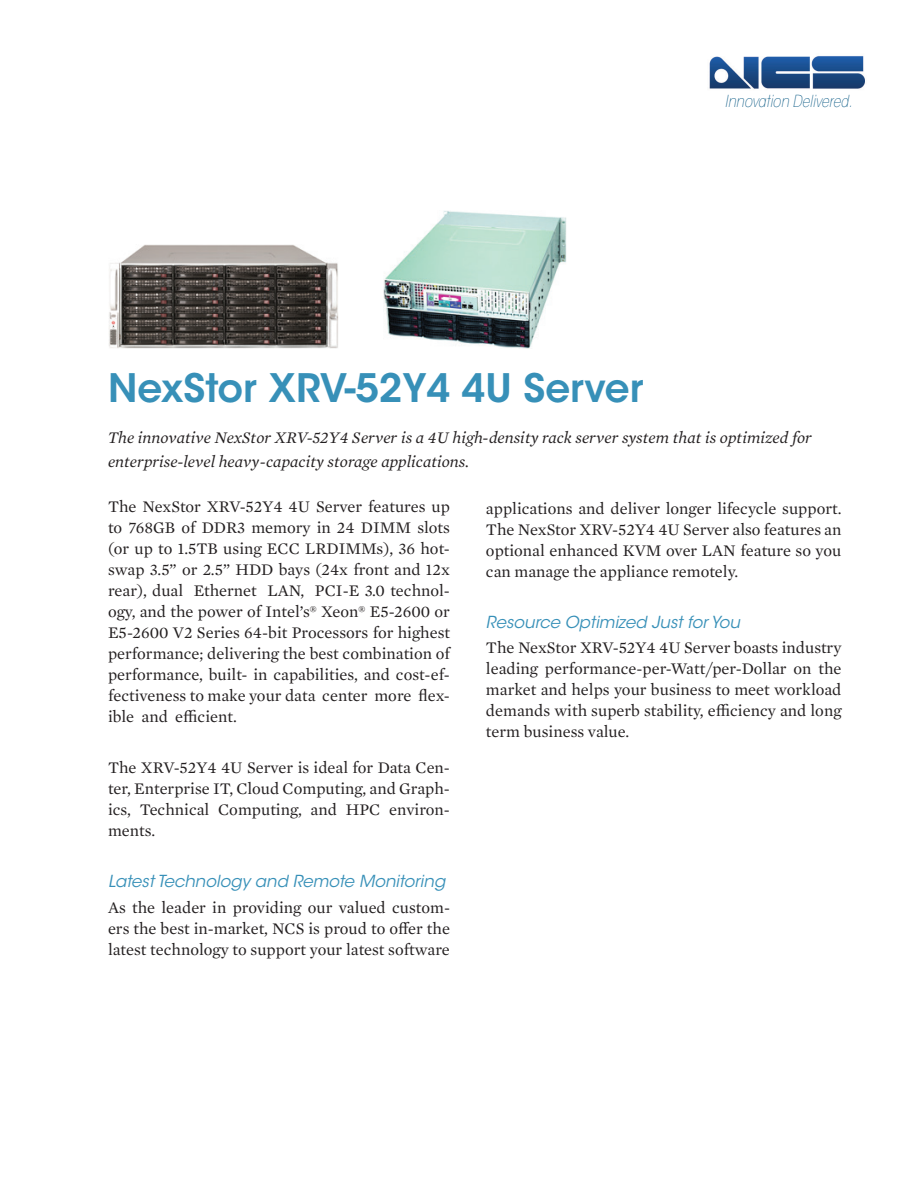
<style>
.page{position:relative;width:918px;height:1188px;background:#fff}
.page>*{position:absolute;margin:0;border:0;box-sizing:border-box;transform-origin:0 0}
.t1{font:600 39px "ITC Avant Garde Std";color:#3790b8}
.t2{font:16.5px/21px "Mercury Text G1";color:#231f20;text-align:justify}
.t3{font:italic 16.5px/24px "Mercury Text G1";color:#231f20}
.t4{font:italic 16.5px "ITC Avant Garde Std";color:#3790b8}
.t5{font:italic 200 condensed 16.5px "ITC Avant Garde Std";color:#005480}
</style>
<div class="page">
<img style="left:709px;top:56px;width:156px;height:33px">
<img style="left:383px;top:211px;width:183px;height:137px">
<img style="left:109px;top:245px;width:229px;height:103px">
<p class="t5" style="left:725px;top:91px;width:129px">Innovation Delivered.</p>
<h1 class="t1" style="left:108px;top:363px;width:537px">NexStor XRV-52Y4 4U Server</h1>
<p class="t3" style="left:108px;top:425px;width:706px">The innovative NexStor XRV-52Y4 Server is a 4U high-density rack server system that is optimized for enterprise-level heavy-capacity storage applications.</p>
<p class="t2" style="left:108px;top:495px;width:344px">The NexStor XRV-52Y4 4U Server features up to 768GB of DDR3 memory in 24 DIMM slots (or up to 1.5TB using ECC LRDIMMs), 36 hot&shy;swap 3.5” or 2.5” HDD bays (24x front and 12x rear), dual Ethernet LAN, PCI-E 3.0 technol&shy;ogy, and the power of Intel’s® Xeon® E5-2600 or E5-2600 V2 Series 64-bit Processors for highest performance; delivering the best combination of performance, built- in capabilities, and cost-ef&shy;fectiveness to make your data center more flex&shy;ible and efficient.</p>
<p class="t2" style="left:108px;top:756px;width:344px">The XRV-52Y4 4U Server is ideal for Data Cen&shy;ter, Enterprise IT, Cloud Computing, and Graph&shy;ics, Technical Computing, and HPC environ&shy;ments.</p>
<p class="t4" style="left:108px;top:871px;width:339px">Latest Technology and Remote Monitoring</p>
<p class="t2" style="left:108px;top:896px;width:344px">As the leader in providing our valued custom&shy;ers the best in-market, NCS is proud to offer the latest technology to support your latest software</p>
<p class="t2" style="left:486px;top:497px;width:357px">applications and deliver longer lifecycle support.<br>The NexStor XRV-52Y4 4U Server also features an optional enhanced KVM over LAN feature so you can manage the appliance remotely.</p>
<p class="t4" style="left:486px;top:612px;width:256px">Resource Optimized Just for You</p>
<p class="t2" style="left:486px;top:637px;width:357px">The NexStor XRV-52Y4 4U Server boasts industry leading performance-per-Watt/per-Dollar on the market and helps your business to meet workload demands with superb stability, efficiency and long term business value.</p>
</div>
